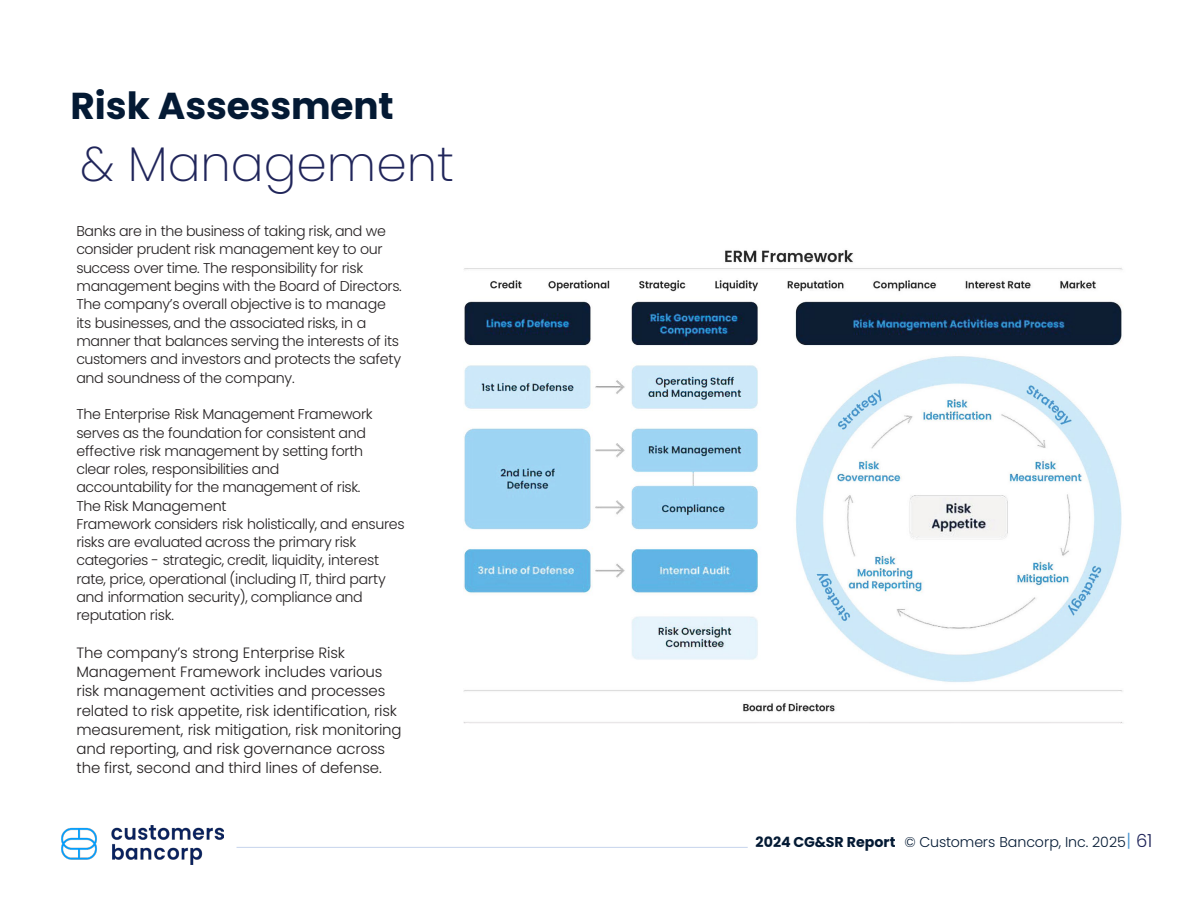
<style>
.page{position:relative;width:1188px;height:918px;background:#fff}
.page>*{position:absolute;margin:0;border:0;box-sizing:border-box;transform-origin:0 0}
.t1{font:200 48.75px "Poppins";color:#20255a}
.t2{font:700 37.5px "Poppins";letter-spacing:-.005em;color:#041a34}
.t3{font:300 15px/19.2px "Poppins";letter-spacing:-.01em;color:#231f20}
.t4{font:300 14.25px/18.3px "Poppins";letter-spacing:-.025em;color:#231f20}
.t5{font:300 14.25px "Poppins";letter-spacing:-.005em;color:#041a34}
.s1{font-weight:700}
.s2{font-size:18px;color:#4894d0}
.s3{font-size:18px;color:#20255a}
</style>
<div class="page">
<img style="left:62px;top:825px;width:162px;height:39px">
<svg style="left:237px;top:847px;width:511px;height:1px"></svg>
<img style="left:463px;top:250px;width:660px;height:474px">
<p class="t2" style="left:70px;top:84px;width:325px">Risk Assessment</p>
<p class="t1" style="left:80px;top:136px;width:376px">&amp; Management</p>
<p class="t4" style="left:76px;top:222px;width:327px">Banks are in the business of taking risk, and we consider prudent risk management key to our success over time. The responsibility for risk management begins with the Board of Directors.<br>The company’s overall objective is to manage its businesses, and the associated risks, in a manner that balances serving the interests of its customers and investors and protects the safety and soundness of the company.</p>
<p class="t4" style="left:76px;top:405px;width:298px">The Enterprise Risk Management Framework serves as the foundation for consistent and effective risk management by setting forth clear roles, responsibilities and accountability for the management of risk.<br>The Risk Management</p>
<p class="t4" style="left:76px;top:515px;width:330px">Framework considers risk holistically, and ensures risks are evaluated across the primary risk categories - strategic, credit, liquidity, interest rate, price, operational (including IT, third party and information security), compliance and reputation risk.</p>
<p class="t3" style="left:76px;top:643px;width:327px">The company’s strong Enterprise Risk Management Framework includes various risk management activities and processes related to risk appetite, risk identification, risk measurement, risk mitigation, risk monitoring and reporting, and risk governance across the first, second and third lines of defense.</p>
<p class="t5" style="left:756px;top:833px;width:398px"><span class="s1">2024 CG&amp;SR Report</span> © Customers Bancorp, Inc. 2025<span class="s2">|</span> <span class="s3">61</span></p>
</div>
